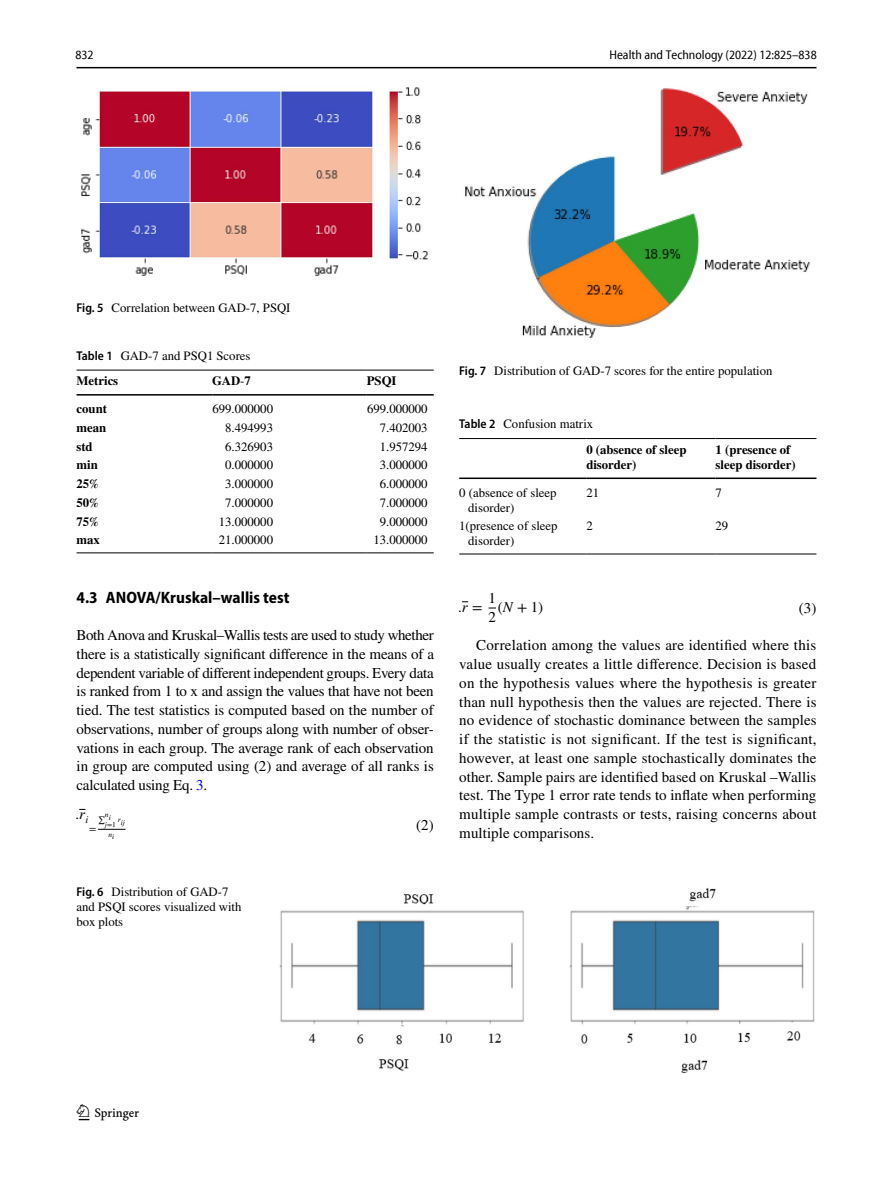
<style>
.page{position:relative;width:893px;height:1187px;background:#fff}
.page>*{position:absolute;margin:0;border:0;box-sizing:border-box;transform-origin:0 0}
.t1{font:22.5px "Springnew Regular 2";color:#000}
.t2{font:700 semi-condensed 16.5px "Myriad Pro";color:#000}
.t3{font:15px/18.8px "STIX";color:#000;text-align:justify}
.t4{font:15px/19.2px "STIX General Regular 5";color:#000}
.t5{font:15px "STIX Math Regular 5";color:#000}
.t6{font:15px "STIX General Regular 4";color:#000}
.t7{font:12.75px/15px "STIX";color:#000}
.t8{font:700 12.75px/25.5px "STIX";color:#000}
.t9{font:semi-condensed 12.75px "Myriad Pro Unic";color:#000}
.t10{font:10.5px "STIX Math Regular 4";color:#000}
.t11{font:7.5px/8.2px "STIX General Italic 5";color:#000}
.s1{font-family:"Myriad Pro";font-weight:600;font-stretch:semi-condensed}
.s2{font-weight:700}
.s3{font-weight:400}
.s4{color:#00f}
.s5{font-family:"STIX General Italic 5"}
.s6{font-family:"STIX Math Regular 4"}
.s7{font-family:"STIX General Regular 4"}
.s8{font-family:"STIX General Italic 6"}
.s9{font-family:"STIX General Regular 5"}
.s10{font-family:"STIX Math Regular 5"}
</style>
<div class="page">
<hr style="left:77px;top:67px;width:739px;height:1px;background:#000">
<svg style="left:98px;top:828px;width:28px;height:1px"></svg>
<img style="left:81px;top:87px;width:348px;height:189px">
<hr style="left:77px;top:369px;width:135px;height:1px;background:#000">
<hr style="left:77px;top:394px;width:135px;height:1px;background:#000">
<hr style="left:212px;top:369px;width:155px;height:1px;background:#000">
<hr style="left:212px;top:394px;width:155px;height:1px;background:#000">
<hr style="left:367px;top:369px;width:67px;height:1px;background:#000">
<hr style="left:367px;top:394px;width:67px;height:1px;background:#000">
<hr style="left:77px;top:552px;width:135px;height:1px;background:#000">
<hr style="left:212px;top:552px;width:155px;height:1px;background:#000">
<hr style="left:367px;top:552px;width:67px;height:1px;background:#000">
<img style="left:279px;top:888px;width:536px;height:185px">
<img style="left:465px;top:88px;width:345px;height:250px">
<hr style="left:459px;top:438px;width:127px;height:1px;background:#000">
<hr style="left:459px;top:477px;width:127px;height:2px;background:#000">
<hr style="left:586px;top:438px;width:130px;height:1px;background:#000">
<hr style="left:586px;top:477px;width:130px;height:2px;background:#000">
<hr style="left:716px;top:438px;width:100px;height:1px;background:#000">
<hr style="left:716px;top:477px;width:100px;height:2px;background:#000">
<hr style="left:459px;top:553px;width:127px;height:1px;background:#000">
<hr style="left:586px;top:553px;width:130px;height:1px;background:#000">
<hr style="left:716px;top:553px;width:100px;height:1px;background:#000">
<p class="t9" style="left:75px;top:50px;width:20px">832</p>
<p class="t9" style="left:609px;top:50px;width:209px">Health and Technology (2022) 12:825–838</p>
<p class="t7" style="left:77px;top:301px;width:215px"><span class="s1">Fig. 5</span> Correlation between GAD-7, PSQI</p>
<p class="t7" style="left:77px;top:343px;width:175px;line-height:25.5px"><span class="s1">Table 1</span> GAD-7 and PSQ1 Scores<br><span class="s2">Metrics</span></p>
<p class="t8" style="left:212px;top:368px;width:40px">GAD<span class="s3">-</span>7</p>
<p class="t8" style="left:367px;top:368px;width:31px">PSQI</p>
<p class="t8" style="left:77px;top:396px;width:32px">count</p>
<p class="t7" style="left:212px;top:402px;width:62px">699.000000</p>
<p class="t7" style="left:367px;top:402px;width:62px">699.000000</p>
<p class="t8" style="left:77px;top:415px;width:31px">mean</p>
<p class="t7" style="left:225px;top:421px;width:49px">8.494993</p>
<p class="t7" style="left:380px;top:421px;width:49px">7.402003</p>
<p class="t8" style="left:77px;top:433px;width:18px">std</p>
<p class="t7" style="left:225px;top:439px;width:49px">6.326903</p>
<p class="t7" style="left:380px;top:439px;width:49px">1.957294</p>
<p class="t8" style="left:77px;top:452px;width:23px">min</p>
<p class="t7" style="left:225px;top:458px;width:49px">0.000000</p>
<p class="t7" style="left:380px;top:458px;width:49px">3.000000</p>
<p class="t8" style="left:77px;top:471px;width:24px">25%</p>
<p class="t7" style="left:225px;top:477px;width:49px">3.000000</p>
<p class="t7" style="left:380px;top:477px;width:49px">6.000000</p>
<p class="t8" style="left:77px;top:489px;width:24px">50%</p>
<p class="t7" style="left:225px;top:496px;width:49px">7.000000</p>
<p class="t7" style="left:380px;top:496px;width:49px">7.000000</p>
<p class="t8" style="left:77px;top:508px;width:24px">75%</p>
<p class="t7" style="left:219px;top:514px;width:56px">13.000000</p>
<p class="t7" style="left:380px;top:514px;width:49px">9.000000</p>
<p class="t8" style="left:77px;top:527px;width:25px">max</p>
<p class="t7" style="left:219px;top:533px;width:56px">21.000000</p>
<p class="t7" style="left:373px;top:533px;width:56px">13.000000</p>
<p class="t2" style="left:77px;top:587px;width:214px">4.3 ANOVA/Kruskal–wallis test</p>
<p class="t3" style="left:77px;top:626px;width:359px">Both Anova and Kruskal–Wallis tests are used to study whether there is a statistically significant difference in the means of a dependent variable of different independent groups. Every data is ranked from 1 to x and assign the values that have not been tied. The test statistics is computed based on the number of observations, number of groups along with number of obser&shy;vations in each group. The average rank of each observation in group are computed using (2) and average of all ranks is calculated using Eq. <span class="s4">3</span>.</p>
<p class="t3" style="left:416px;top:816px;width:19px">(2)</p>
<p class="t6" style="left:75px;top:805px;width:14px">.<span class="s5">r</span><sub>i</sub></p>
<p class="t11" style="left:105px;top:812px;width:12px;text-indent:-7px"><sup>∑</sup>ni j<span class="s6">=</span><span class="s7">1</span></p>
<p class="t11" style="left:118px;top:818px;width:8px">rij</p>
<p class="t11" style="left:109px;top:832px;width:7px">ni</p>
<p class="t10" style="left:89px;top:824px;width:9px">=</p>
<p class="t7" style="left:77px;top:884px;width:167px"><span class="s1">Fig. 6</span> Distribution of GAD-7 and PSQI scores visualized with box plots</p>
<p class="t7" style="left:459px;top:364px;width:315px"><span class="s1">Fig. 7</span> Distribution of GAD-7 scores for the entire population</p>
<p class="t8" style="left:586px;top:411px;width:102px;text-indent:-127px"><span class="s1">Table 2</span> <span class="s3">Confusion matrix<br></span>0 (absence of sleep</p>
<p class="t8" style="left:586px;top:451px;width:52px">disorder)</p>
<p class="t8" style="left:716px;top:441px;width:82px;line-height:15px">1 (presence of sleep disorder)</p>
<p class="t7" style="left:468px;top:485px;width:90px;text-indent:-9px">0 (absence of sleep disorder)</p>
<p class="t7" style="left:586px;top:485px;width:14px">21</p>
<p class="t7" style="left:716px;top:485px;width:8px">7</p>
<p class="t7" style="left:468px;top:519px;width:91px;text-indent:-9px">1(presence of sleep disorder)</p>
<p class="t7" style="left:586px;top:519px;width:8px">2</p>
<p class="t7" style="left:716px;top:519px;width:14px">29</p>
<p class="t4" style="left:489px;top:588px;width:9px">1<br>2</p>
<p class="t5" style="left:498px;top:601px;width:47px">(<span class="s8">N</span> + <span class="s9">1</span>)</p>
<p class="t4" style="left:458px;top:597px;width:26px">.<span class="s8">r</span> <span class="s10">=</span></p>
<p class="t3" style="left:799px;top:599px;width:19px">(3)</p>
<p class="t3" style="left:459px;top:637px;width:359px;text-indent:17px">Correlation among the values are identified where this value usually creates a little difference. Decision is based on the hypothesis values where the hypothesis is greater than null hypothesis then the values are rejected. There is no evidence of stochastic dominance between the samples if the statistic is not significant. If the test is significant, however, at least one sample stochastically dominates the other. Sample pairs are identified based on Kruskal –Wallis test. The Type 1 error rate tends to inflate when performing multiple sample contrasts or tests, raising concerns about multiple comparisons.</p>
<h1 class="t1" style="left:79px;top:1104px;width:62px">1 3</h1>
</div>
